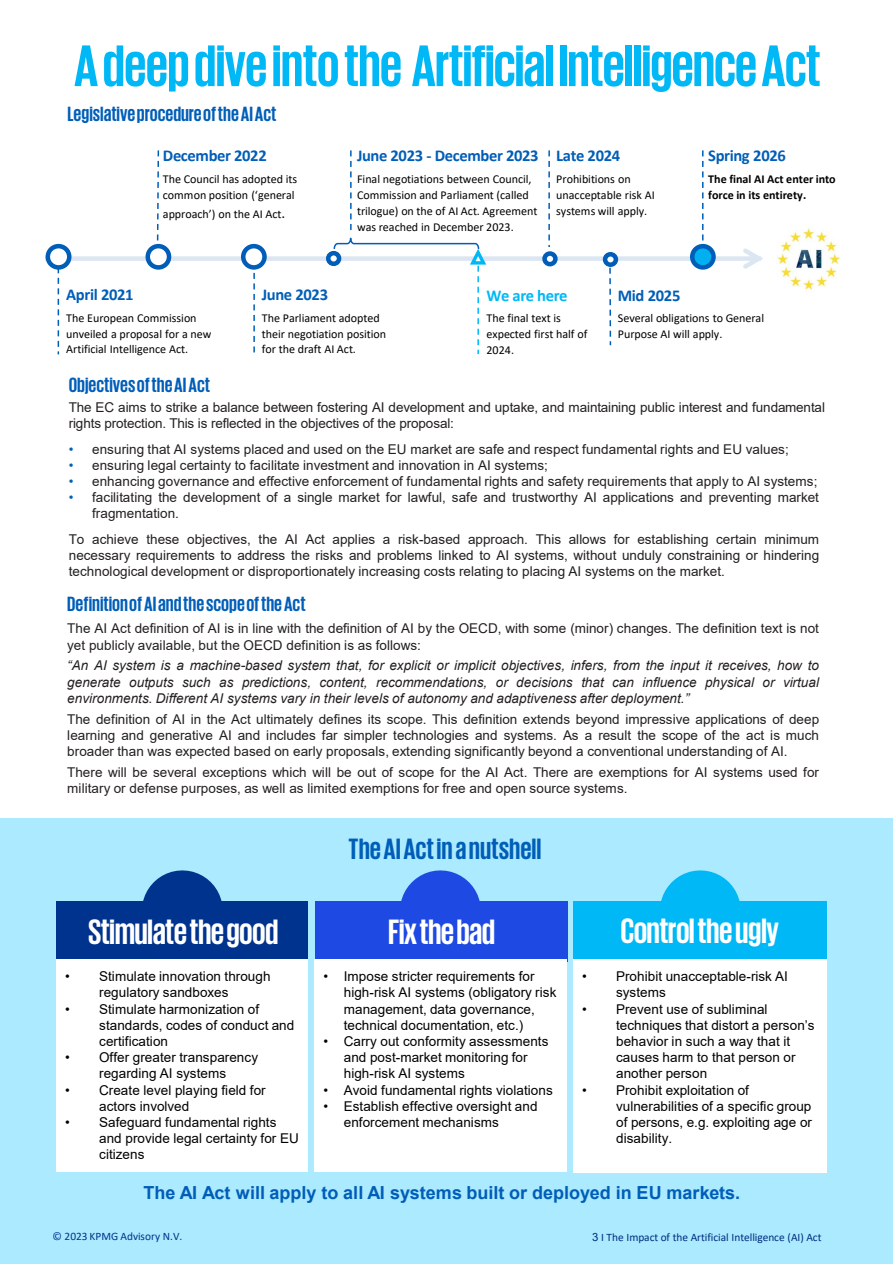
<style>
.page{position:relative;width:893px;height:1264px;background:#fff}
.page>*{position:absolute;margin:0;border:0;box-sizing:border-box;transform-origin:0 0}
.t1{font:700 60px "KPMG";letter-spacing:-.015em;color:#00b8f5}
.t2{font:700 36px "KPMG";letter-spacing:-.015em;color:#fff}
.t3{font:700 30px "KPMG";color:#005eb8}
.t4{font:700 21px "KPMG";color:#005eb8}
.t5{font:700 18px "Arial";color:#005eb8}
.t6{font:700 16.5px "Calibri";letter-spacing:-.02em;color:#005eb8}
.t7{font:700 16.5px "Calibri";letter-spacing:-.025em;color:#00b8f5}
.t8{font:13.5px/16.2px "Arial";letter-spacing:.005em;color:#231f20}
.t9{font:13.5px/16.2px "Arial";letter-spacing:.005em;color:#000}
.t10{font:italic 13.5px/16.2px "Arial";letter-spacing:.005em;color:#231f20;text-align:justify}
.t11{font:12px/15.9px "Calibri";letter-spacing:-.005em;color:#000}
.t12{font:700 12px/15.9px "Calibri";color:#000}
.t13{font:11.4px "Calibri";color:#002d7e}
.t14{font:11.4px "Calibri";color:#00338d}
.s1{font-size:15px}
.s2{color:#005eb8}
.s3{font-family:"Arial"}
</style>
<div class="page">
<div style="left:0;top:817px;width:892px;height:445px;background:#aceaff"></div>
<div style="left:573px;top:900px;width:254px;height:61px;background:#00b8f5"></div>
<svg style="left:143px;top:870px;width:79px;height:30px"></svg>
<svg style="left:401px;top:870px;width:79px;height:30px"></svg>
<svg style="left:660px;top:870px;width:80px;height:31px"></svg>
<div style="left:57px;top:900px;width:251px;height:61px;background:#00338d"></div>
<div style="left:47px;top:256px;width:711px;height:5px;background:#dce6f2"></div>
<svg style="left:739px;top:248px;width:24px;height:21px"></svg>
<div style="left:48px;top:246px;width:21px;height:21px;background:#fff;border-radius:50%"></div>
<div style="left:46px;top:244px;width:25px;height:25px;border:4px solid #005eb8;border-radius:50%"></div>
<svg style="left:243px;top:246px;width:21px;height:21px"></svg>
<div style="left:241px;top:244px;width:26px;height:25px;border:4px solid #005eb8;border-radius:50%"></div>
<svg style="left:156px;top:150px;width:4px;height:94px"></svg>
<svg style="left:58px;top:267px;width:1px;height:87px"></svg>
<svg style="left:253px;top:273px;width:2px;height:80px"></svg>
<img style="left:777px;top:228px;width:63px;height:62px">
<div style="left:315px;top:900px;width:252px;height:61px;background:#1e49e2"></div>
<div style="left:326px;top:251px;width:15px;height:15px;border:4px solid #005eb8;border-radius:50%"></div>
<div style="left:573px;top:959px;width:254px;height:213px;background:#fff"></div>
<div style="left:315px;top:959px;width:252px;height:212px;background:#fff"></div>
<div style="left:57px;top:959px;width:251px;height:212px;background:#fff"></div>
<div style="left:692px;top:246px;width:21px;height:21px;background:#00b0f0;border-radius:50%"></div>
<div style="left:690px;top:244px;width:25px;height:25px;border:4px solid #005eb8;border-radius:50%"></div>
<svg style="left:702px;top:150px;width:1px;height:94px"></svg>
<svg style="left:148px;top:246px;width:21px;height:21px"></svg>
<div style="left:145px;top:244px;width:26px;height:25px;border:4px solid #005eb8;border-radius:50%"></div>
<svg style="left:333px;top:150px;width:156px;height:204px"></svg>
<svg style="left:605px;top:254px;width:11px;height:11px"></svg>
<div style="left:602px;top:252px;width:16px;height:15px;border:4px solid #005eb8;border-radius:50%"></div>
<svg style="left:609px;top:267px;width:2px;height:78px"></svg>
<svg style="left:544px;top:253px;width:11px;height:11px"></svg>
<div style="left:542px;top:251px;width:15px;height:15px;border:4px solid #005eb8;border-radius:50%"></div>
<svg style="left:548px;top:150px;width:2px;height:97px"></svg>
<h1 class="t1" style="left:74px;top:36px;width:748px">A deep dive into the Artificial Intelligence Act</h1>
<h3 class="t4" style="left:67px;top:104px;width:210px">Legislative procedure of the AI Act</h3>
<p class="t6" style="left:708px;top:144px;width:79px">Spring 2026</p>
<p class="t12" style="left:708px;top:171px;width:129px">The final AI Act enter into force in its entirety.</p>
<p class="t6" style="left:163px;top:144px;width:105px">December 2022</p>
<p class="t11" style="left:163px;top:171px;width:136px">The Council has adopted its common position (‘general</p>
<p class="t11" style="left:163px;top:205px;width:124px">approach’) on the AI Act<span class="s1">.</span></p>
<p class="t6" style="left:357px;top:144px;width:183px">June 2023 - December 2023</p>
<p class="t11" style="left:357px;top:171px;width:182px">Final negotiations between Council, Commission and Parliament (called trilogue) on the of AI Act. Agreement was reached in December 2023.</p>
<p class="t6" style="left:556px;top:144px;width:66px">Late 2024</p>
<p class="t11" style="left:556px;top:171px;width:100px">Prohibitions on unacceptable risk AI systems will apply.</p>
<p class="t6" style="left:66px;top:283px;width:69px">April 2021</p>
<p class="t11" style="left:66px;top:309px;width:147px">The European Commission unveiled a proposal for a new<br>Artificial Intelligence Act.</p>
<p class="t6" style="left:262px;top:283px;width:68px">June 2023</p>
<p class="t11" style="left:262px;top:309px;width:126px">The Parliament adopted their negotiation position for the draft AI Act.</p>
<p class="t7" style="left:486px;top:283px;width:83px">We are here</p>
<p class="t11" style="left:486px;top:310px;width:102px">The final text is expected first half of<br>2024.</p>
<p class="t6" style="left:617px;top:283px;width:64px">Mid 2025</p>
<p class="t11" style="left:617px;top:310px;width:148px">Several obligations to General<br>Purpose AI will apply.</p>
<h3 class="t4" style="left:69px;top:374px;width:143px">Objectives of the AI Act</h3>
<p class="t8" style="left:69px;top:399px;width:757px">The EC aims to strike a balance between fostering AI development and uptake, and maintaining public interest and fundamental rights protection. This is reflected in the objectives of the proposal:</p>
<p class="t8" style="left:69px;top:440px;width:721px"><span class="s2">•</span> ensuring that AI systems placed and used on the EU market are safe and respect fundamental rights and EU values;</p>
<p class="t8" style="left:69px;top:457px;width:480px"><span class="s2">•</span> ensuring legal certainty to facilitate investment and innovation in AI systems;</p>
<p class="t8" style="left:69px;top:473px;width:750px"><span class="s2">•</span> enhancing governance and effective enforcement of fundamental rights and safety requirements that apply to AI systems;</p>
<p class="t8" style="left:92px;top:489px;width:728px;text-indent:-23px"><span class="s2">•</span> facilitating the development of a single market for lawful, safe and trustworthy AI applications and preventing market fragmentation.</p>
<p class="t8" style="left:69px;top:530px;width:752px;text-align:justify">To achieve these objectives, the AI Act applies a risk-based approach. This allows for establishing certain minimum necessary requirements to address the risks and problems linked to AI systems, without unduly constraining or hindering technological development or disproportionately increasing costs relating to placing AI systems on the market.</p>
<h3 class="t4" style="left:67px;top:593px;width:240px">Definitionof AI and the scope of the Act</h3>
<p class="t8" style="left:67px;top:620px;width:753px">The AI Act definition of AI is in line with the definition of AI by the OECD, with some (minor) changes. The definition text is not yet publicly available, but the OECD definition is as follows:</p>
<p class="t10" style="left:67px;top:657px;width:753px">“An AI system is a machine-based system that, for explicit or implicit objectives, infers, from the input it receives, how to generate outputs such as predictions, content, recommendations, or decisions that can influence physical or virtual environments. Different AI systems vary in their levels of autonomy and adaptiveness after deployment.”</p>
<p class="t8" style="left:67px;top:710px;width:753px;text-align:justify">The definition of AI in the Act ultimately defines its scope. This definition extends beyond impressive applications of deep learning and generative AI and includes far simpler technologies and systems. As a result the scope of the act is much broader than was expected based on early proposals, extending significantly beyond a conventional understanding of AI.</p>
<p class="t8" style="left:67px;top:763px;width:753px">There will be several exceptions which will be out of scope for the AI Act. There are exemptions for AI systems used for military or defense purposes, as well as limited exemptions for free and open source systems.</p>
<h3 class="t3" style="left:348px;top:833px;width:194px">The AI Act in a nutshell</h3>
<h2 class="t2" style="left:88px;top:913px;width:192px">Stimulatethegood</h2>
<h2 class="t2" style="left:620px;top:912px;width:160px">Control theugly</h2>
<h2 class="t2" style="left:388px;top:913px;width:108px">Fix thebad</h2>
<p class="t9" style="left:99px;top:967px;width:173px;text-indent:-34px">• Stimulate innovation through regulatory sandboxes</p>
<p class="t9" style="left:99px;top:1000px;width:197px;text-indent:-34px">• Stimulate harmonization of standards, codes of conduct and certification</p>
<p class="t9" style="left:65px;top:1048px;width:194px;text-align:center">• Offer greater transparency regarding AI systems</p>
<p class="t9" style="left:99px;top:1081px;width:168px;text-indent:-34px">• Create level playing field for actors involved</p>
<p class="t9" style="left:99px;top:1113px;width:201px;text-indent:-34px">• Safeguard fundamental rights and provide legal certainty for EU citizens</p>
<p class="t9" style="left:344px;top:967px;width:214px;text-indent:-20px">• Impose stricter requirements for high-risk AI systems (obligatory risk management, data governance, technical documentation, etc.)</p>
<p class="t9" style="left:344px;top:1032px;width:206px;text-indent:-20px">• Carry out conformity assessments and post-market monitoring for high-risk AI systems</p>
<p class="t9" style="left:323px;top:1081px;width:231px">• Avoid fundamental rights violations</p>
<p class="t9" style="left:344px;top:1097px;width:195px;text-indent:-20px">• Establish effective oversight and enforcement mechanisms</p>
<p class="t9" style="left:616px;top:968px;width:173px;text-indent:-34px">• Prohibit unacceptable-risk AI systems</p>
<p class="t9" style="left:616px;top:1000px;width:200px;text-indent:-34px">• Prevent use of subliminal techniques that distort a person’s behavior in such a way that it causes harm to that person or another person</p>
<p class="t9" style="left:616px;top:1081px;width:197px;text-indent:-34px">• Prohibit exploitation of vulnerabilities of a specific group of persons, e.g. exploiting age or disability.</p>
<h3 class="t5" style="left:144px;top:1179px;width:598px">The AI Act will apply to all AI systems built or deployed in EU markets.</h3>
<p class="t14" style="left:52px;top:1227px;width:131px">© 2023 KPMG Advisory N.V.</p>
<p class="t13" style="left:592px;top:1228px;width:231px"><span class="s3">3</span> I The Impact of the Artificial Intelligence (AI) Act</p>
</div>
